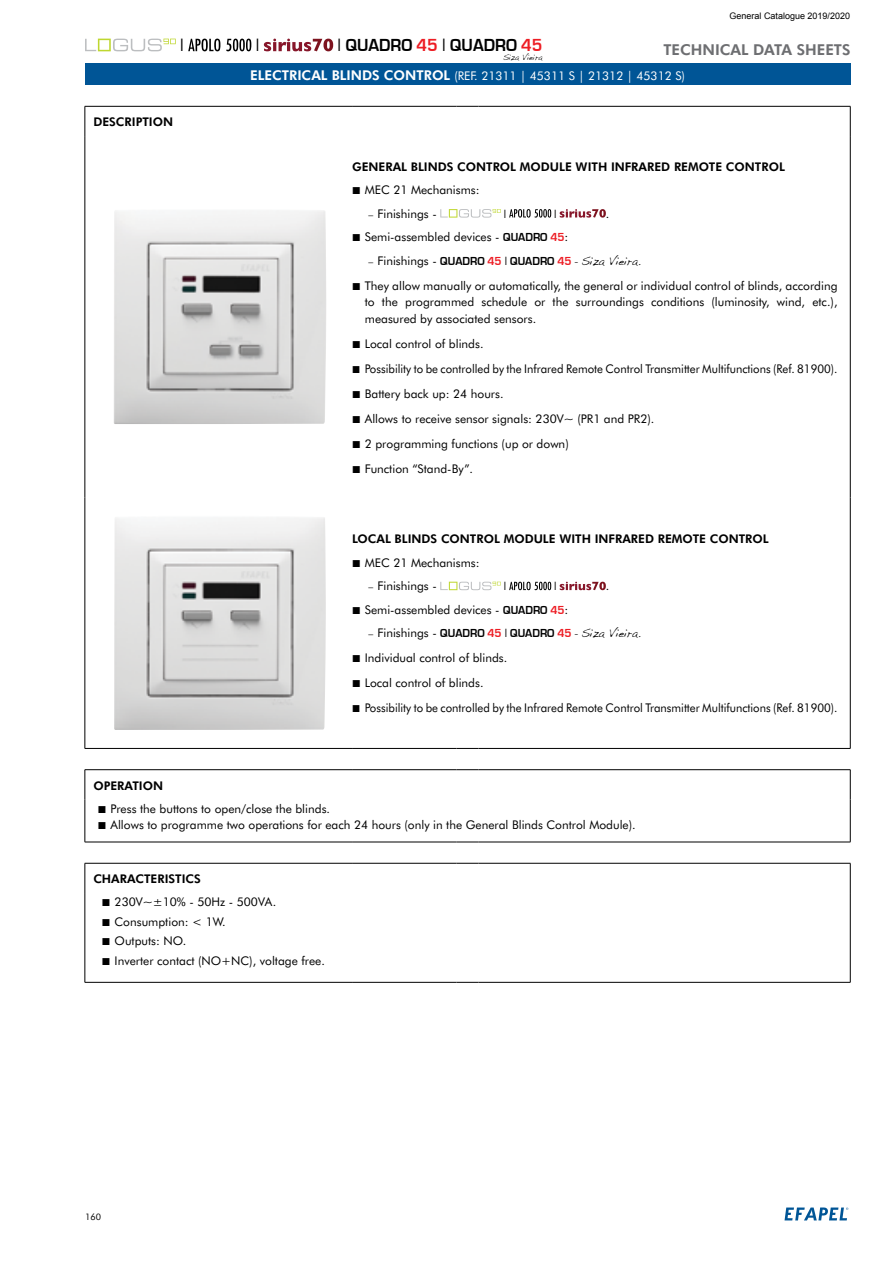
<style>
.page{position:relative;width:893px;height:1263px;background:#fff}
.page>*{position:absolute;margin:0;border:0;box-sizing:border-box;transform-origin:0 0}
.t1{font:700 18px "Eurostile";color:#000;scale:.94 1}
.t2{font:18px "Times";color:#000}
.t3{font:800 15px "Futura BT";color:#6d6e71}
.t4{font:12px/25px "Futura BT";color:#000}
.t5{font:800 12px "Futura BT";color:#000}
.t6{font:700 12px "Eurostile";color:#000;scale:.94 1}
.t7{font:12px "Futura BT";color:#fff}
.t8{font:12px "Times";color:#000}
.t9{font:9px "Arial";color:#000}
.t10{font:9px "Futura BT";color:#000}
.t11{font:8.4px "Handwriting Dakota";color:#000;scale:.94 1}
.s1{font-family:"Times";font-weight:400}
.s2{color:#ed1d24}
.s3{font-weight:800;font-size:13.5px}
.s4{font-size:9.6px}
.s5{font-family:"Eurostile";font-weight:700}
.s6{font-family:"Eurostile";font-weight:700;color:#ed1d24}
.s7{font-family:"Futura BT";font-weight:400;font-size:9.6px}
.s8{font-family:"Futura BT";font-weight:400}
.s9{font-family:"Handwriting Dakota";font-weight:400}
</style>
<div class="page">
<svg style="left:784px;top:1207px;width:64px;height:13px"></svg>
<div style="left:85px;top:64px;width:765px;height:21px;background:#005596"></div>
<hr style="left:85px;top:106px;width:267px;height:1px;background:#000">
<hr style="left:352px;top:106px;width:105px;height:1px;background:#000">
<svg style="left:457px;top:106px;width:21px;height:1px"></svg>
<hr style="left:478px;top:106px;width:372px;height:1px;background:#000">
<hr style="left:850px;top:106px;width:1px;height:30px;background:#000">
<hr style="left:850px;top:136px;width:1px;height:361px;background:#000">
<hr style="left:850px;top:497px;width:1px;height:251px;background:#000">
<hr style="left:85px;top:748px;width:267px;height:1px;background:#000">
<hr style="left:352px;top:748px;width:105px;height:1px;background:#000">
<svg style="left:457px;top:748px;width:21px;height:1px"></svg>
<hr style="left:478px;top:748px;width:372px;height:1px;background:#000">
<hr style="left:85px;top:106px;width:1px;height:30px;background:#000">
<hr style="left:85px;top:136px;width:1px;height:361px;background:#000">
<hr style="left:85px;top:497px;width:1px;height:251px;background:#000">
<hr style="left:85px;top:863px;width:267px;height:1px;background:#000">
<hr style="left:85px;top:863px;width:1px;height:30px;background:#000">
<hr style="left:352px;top:863px;width:105px;height:1px;background:#000">
<svg style="left:457px;top:863px;width:21px;height:1px"></svg>
<hr style="left:478px;top:863px;width:372px;height:1px;background:#000">
<hr style="left:850px;top:863px;width:1px;height:30px;background:#000">
<hr style="left:85px;top:893px;width:1px;height:89px;background:#000">
<hr style="left:850px;top:893px;width:1px;height:89px;background:#000">
<hr style="left:85px;top:982px;width:267px;height:1px;background:#000">
<hr style="left:352px;top:982px;width:105px;height:1px;background:#000">
<svg style="left:457px;top:982px;width:21px;height:1px"></svg>
<hr style="left:478px;top:982px;width:372px;height:1px;background:#000">
<hr style="left:85px;top:769px;width:267px;height:1px;background:#000">
<svg style="left:85px;top:770px;width:1px;height:29px"></svg>
<hr style="left:352px;top:769px;width:105px;height:1px;background:#000">
<svg style="left:457px;top:769px;width:21px;height:1px"></svg>
<hr style="left:478px;top:769px;width:372px;height:1px;background:#000">
<svg style="left:850px;top:770px;width:1px;height:29px"></svg>
<hr style="left:85px;top:799px;width:1px;height:43px;background:#000">
<hr style="left:850px;top:799px;width:1px;height:43px;background:#000">
<hr style="left:85px;top:842px;width:267px;height:1px;background:#000">
<hr style="left:352px;top:842px;width:105px;height:1px;background:#000">
<svg style="left:457px;top:842px;width:21px;height:1px"></svg>
<hr style="left:478px;top:842px;width:372px;height:1px;background:#000">
<img style="left:114px;top:210px;width:212px;height:214px">
<svg style="left:440px;top:209px;width:61px;height:9px"></svg>
<svg style="left:509px;top:209px;width:42px;height:9px"></svg>
<svg style="left:560px;top:209px;width:46px;height:9px"></svg>
<img style="left:114px;top:517px;width:212px;height:213px">
<svg style="left:440px;top:582px;width:61px;height:8px"></svg>
<svg style="left:509px;top:582px;width:42px;height:8px"></svg>
<svg style="left:560px;top:582px;width:46px;height:8px"></svg>
<svg style="left:85px;top:39px;width:91px;height:12px"></svg>
<svg style="left:188px;top:39px;width:32px;height:12px"></svg>
<svg style="left:226px;top:39px;width:25px;height:12px"></svg>
<svg style="left:264px;top:39px;width:69px;height:12px"></svg>
<p class="t9" style="left:729px;top:10px;width:122px">General Catalogue 2019/2020</p>
<h1 class="t2" style="left:180px;top:28px;width:5px">|</h1>
<h1 class="t2" style="left:256px;top:28px;width:5px">|</h1>
<h1 class="t1" style="left:338px;top:36px;width:219px"><span class="s1">|</span> QUADRO <span class="s2">45</span> <span class="s1">|</span> QUADRO <span class="s2">45</span></h1>
<p class="t11" style="left:503px;top:52px;width:43px">Siza Vieira</p>
<p class="t3" style="left:663px;top:40px;width:189px">TECHNICAL DATA SHEETS</p>
<p class="t7" style="left:250px;top:68px;width:436px"><span class="s3">ELECTRICAL BLINDS CONTROL</span> (REF. 21311 | 45311 S | 21312 | 45312 S)</p>
<p class="t5" style="left:93px;top:115px;width:81px">DESCRIPTION</p>
<p class="t5" style="left:352px;top:159px;width:434px">GENERAL BLINDS CONTROL MODULE WITH INFRARED REMOTE CONTROL</p>
<p class="t4" style="left:365px;top:177px;width:116px">MEC 21 Mechanisms:</p>
<p class="t4" style="left:369px;top:201px;width:70px"><span class="s4">–</span> Finishings -</p>
<p class="t8" style="left:504px;top:202px;width:4px">|</p>
<p class="t8" style="left:554px;top:202px;width:4px">|</p>
<p class="t4" style="left:606px;top:201px;width:5px">.</p>
<p class="t4" style="left:365px;top:224px;width:205px">Semi-assembled devices - <span class="s5">QUADRO</span> <span class="s6">45</span>:</p>
<p class="t6" style="left:369px;top:254px;width:291px"><span class="s7">–</span> <span class="s8">Finishings -</span> QUADRO <span class="s2">45</span> <span class="s1">|</span> QUADRO <span class="s2">45</span> <span class="s1">-</span> <span class="s9">Siza Vieira.</span></p>
<p class="t4" style="left:365px;top:277px;width:474px;line-height:16.5px;text-align:justify">They allow manually or automatically, the general or individual control of blinds, according to the programmed schedule or the surroundings conditions (luminosity, wind, etc.), measured by associated sensors.</p>
<p class="t4" style="left:365px;top:331px;width:474px">Local control of blinds.<br>Possibility to be controlled by the Infrared Remote Control Transmitter Multifunctions (Ref. 81900).<br>Battery back up: 24 hours.<br>Allows to receive sensor signals: 230V~ (PR1 and PR2).<br>2 programming functions (up or down)<br>Function “Stand-By”.</p>
<p class="t5" style="left:352px;top:532px;width:418px">LOCAL BLINDS CONTROL MODULE WITH INFRARED REMOTE CONTROL</p>
<p class="t4" style="left:365px;top:550px;width:116px">MEC 21 Mechanisms:</p>
<p class="t4" style="left:369px;top:573px;width:70px"><span class="s4">–</span> Finishings -</p>
<p class="t8" style="left:504px;top:575px;width:4px">|</p>
<p class="t8" style="left:554px;top:575px;width:4px">|</p>
<p class="t4" style="left:606px;top:573px;width:5px">.</p>
<p class="t4" style="left:365px;top:597px;width:205px">Semi-assembled devices - <span class="s5">QUADRO</span> <span class="s6">45</span>:</p>
<p class="t6" style="left:369px;top:627px;width:291px"><span class="s7">–</span> <span class="s8">Finishings -</span> QUADRO <span class="s2">45</span> <span class="s1">|</span> QUADRO <span class="s2">45</span> <span class="s1">-</span> <span class="s9">Siza Vieira.</span></p>
<p class="t4" style="left:365px;top:645px;width:474px">Individual control of blinds.<br>Local control of blinds.<br>Possibility to be controlled by the Infrared Remote Control Transmitter Multifunctions (Ref. 81900).</p>
<p class="t5" style="left:93px;top:778px;width:71px">OPERATION</p>
<p class="t4" style="left:111px;top:800px;width:527px;line-height:16.5px">Press the buttons to open/close the blinds.<br>Allows to programme two operations for each 24 hours (only in the General Blinds Control Module).</p>
<p class="t5" style="left:93px;top:871px;width:109px">CHARACTERISTICS</p>
<p class="t4" style="left:115px;top:892px;width:212px;line-height:19.5px">230V~±10% - 50Hz - 500VA.<br>Consumption: &lt; 1W.<br>Outputs: NO.<br>Inverter contact (NO+NC), voltage free.</p>
<p class="t10" style="left:85px;top:1212px;width:17px">160</p>
</div>
